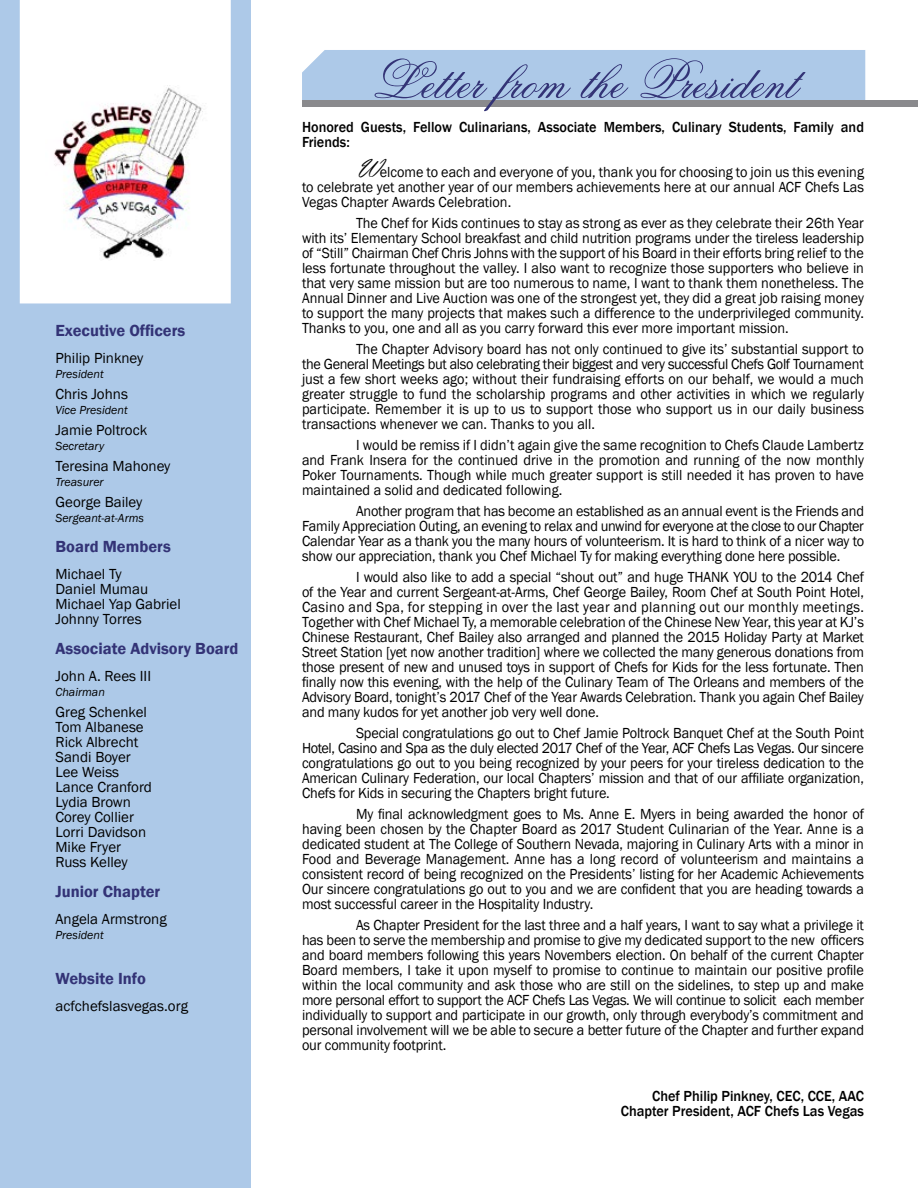
<style>
.page{position:relative;width:918px;height:1188px;background:#fff}
.page>*{position:absolute;margin:0;border:0;box-sizing:border-box;transform-origin:0 0}
.t1{font:54px "La Jolla ES";color:#333376}
.t2{font:600 16.5px "Franklin Gothic";color:#333376}
.t3{font:15px/15px "Franklin Gothic";color:#000;text-align:justify;scale:.95 1}
.t4{font:15px/15px "Franklin Gothic";color:#000}
.t5{font:500 15px/15px "Franklin Gothic";color:#000;scale:.95 1}
.t6{font:italic 12px "Franklin Gothic";color:#000}
.s1{font-family:"Vladimir Script";font-size:27px}
</style>
<div class="page">
<div style="left:302px;top:50px;width:563px;height:50px;background:#adc9e8"></div>
<div style="left:0;top:0;width:251px;height:1188px;background:#adc9e8"></div>
<div style="left:20px;top:0;width:211px;height:303px;background:#fff"></div>
<div style="left:302px;top:100px;width:616px;height:7px;background:#8a8a8d"></div>
<img style="left:46px;top:86px;width:164px;height:175px">
<p class="t2" style="left:56px;top:321px;width:131px">Executive Officers</p>
<p class="t4" style="left:56px;top:351px;width:89px">Philip Pinkney</p>
<p class="t6" style="left:56px;top:367px;width:50px">President</p>
<p class="t4" style="left:56px;top:387px;width:74px">Chris Johns</p>
<p class="t6" style="left:56px;top:403px;width:74px">Vice President</p>
<p class="t4" style="left:56px;top:423px;width:93px">Jamie Poltrock</p>
<p class="t6" style="left:56px;top:439px;width:50px">Secretary</p>
<p class="t4" style="left:56px;top:459px;width:116px">Teresina Mahoney</p>
<p class="t6" style="left:56px;top:475px;width:50px">Treasurer</p>
<p class="t4" style="left:56px;top:495px;width:88px">George Bailey</p>
<p class="t6" style="left:56px;top:511px;width:90px">Sergeant-at-Arms</p>
<p class="t2" style="left:56px;top:537px;width:117px">Board Members</p>
<p class="t4" style="left:56px;top:567px;width:127px">Michael Ty<br>Daniel Mumau<br>Michael Yap Gabriel<br>Johnny Torres</p>
<p class="t2" style="left:56px;top:639px;width:184px">Associate Advisory Board</p>
<p class="t4" style="left:56px;top:669px;width:97px">John A. Rees III</p>
<p class="t6" style="left:56px;top:685px;width:51px">Chairman</p>
<p class="t4" style="left:56px;top:705px;width:98px">Greg Schenkel<br>Tom Albanese<br>Rick Albrecht<br>Sandi Boyer<br>Lee Weiss<br>Lance Cranford<br>Lydia Brown<br>Corey Collier<br>Lorri Davidson<br>Mike Fryer<br>Russ Kelley</p>
<p class="t2" style="left:56px;top:882px;width:106px">Junior Chapter</p>
<p class="t4" style="left:56px;top:912px;width:113px">Angela Armstrong</p>
<p class="t6" style="left:56px;top:928px;width:50px">President</p>
<p class="t2" style="left:56px;top:969px;width:92px">Website Info</p>
<p class="t4" style="left:56px;top:999px;width:134px">acfchefslasvegas.org</p>
<h1 class="t1" style="left:371px;top:45px;width:427px">Letter from the President</h1>
<p class="t5" style="left:302px;top:120px;width:593px">Honored Guests, Fellow Culinarians, Associate Members, Culinary Students, Family and<br>Friends:</p>
<p class="t3" style="left:302px;top:165px;width:593px;text-indent:54px"><span class="s1">W</span>elcome to each and everyone of you, thank you for choosing to join us this evening to celebrate yet another year of our members achievements here at our annual ACF Chefs Las Vegas Chapter Awards Celebration.</p>
<p class="t3" style="left:302px;top:216px;width:593px;text-indent:54px">The Chef for Kids continues to stay as strong as ever as they celebrate their 26th Year with its’ Elementary School breakfast and child nutrition programs under the tireless leadership of “Still” Chairman Chef Chris Johns with the support of his Board in their efforts bring relief to the less fortunate throughout the valley. I also want to recognize those supporters who believe in that very same mission but are too numerous to name, I want to thank them nonetheless. The Annual Dinner and Live Auction was one of the strongest yet, they did a great job raising money to support the many projects that makes such a difference to the underprivileged community.<br>Thanks to you, one and all as you carry forward this ever more important mission.</p>
<p class="t3" style="left:302px;top:342px;width:593px;text-indent:54px">The Chapter Advisory board has not only continued to give its’ substantial support to the General Meetings but also celebrating their biggest and very successful Chefs Golf Tournament just a few short weeks ago; without their fundraising efforts on our behalf, we would a much greater struggle to fund the scholarship programs and other activities in which we regularly participate. Remember it is up to us to support those who support us in our daily business transactions whenever we can. Thanks to you all.</p>
<p class="t3" style="left:302px;top:438px;width:593px;text-indent:54px">I would be remiss if I didn’t again give the same recognition to Chefs Claude Lambertz and Frank Insera for the continued drive in the promotion and running of the now monthly Poker Tournaments. Though while much greater support is still needed it has proven to have maintained a solid and dedicated following.</p>
<p class="t3" style="left:302px;top:504px;width:593px;text-indent:54px">Another program that has become an established as an annual event is the Friends and Family Appreciation Outing, an evening to relax and unwind for everyone at the close to our Chapter Calendar Year as a thank you the many hours of volunteerism. It is hard to think of a nicer way to show our appreciation, thank you Chef Michael Ty for making everything done here possible.</p>
<p class="t3" style="left:302px;top:570px;width:593px;text-indent:54px">I would also like to add a special “shout out” and huge THANK YOU to the 2014 Chef of the Year and current Sergeant-at-Arms, Chef George Bailey, Room Chef at South Point Hotel, Casino and Spa, for stepping in over the last year and planning out our monthly meetings.<br>Together with Chef Michael Ty, a memorable celebration of the Chinese New Year, this year at KJ’s Chinese Restaurant, Chef Bailey also arranged and planned the 2015 Holiday Party at Market Street Station [yet now another tradition] where we collected the many generous donations from those present of new and unused toys in support of Chefs for Kids for the less fortunate. Then finally now this evening, with the help of the Culinary Team of The Orleans and members of the Advisory Board, tonight’s 2017 Chef of the Year Awards Celebration. Thank you again Chef Bailey and many kudos for yet another job very well done.</p>
<p class="t3" style="left:302px;top:726px;width:593px;text-indent:54px">Special congratulations go out to Chef Jamie Poltrock Banquet Chef at the South Point Hotel, Casino and Spa as the duly elected 2017 Chef of the Year, ACF Chefs Las Vegas. Our sincere congratulations go out to you being recognized by your peers for your tireless dedication to the American Culinary Federation, our local Chapters’ mission and that of our affiliate organization, Chefs for Kids in securing the Chapters bright future.</p>
<p class="t3" style="left:302px;top:807px;width:593px;text-indent:54px">My final acknowledgment goes to Ms. Anne E. Myers in being awarded the honor of having been chosen by the Chapter Board as 2017 Student Culinarian of the Year. Anne is a dedicated student at The College of Southern Nevada, majoring in Culinary Arts with a minor in Food and Beverage Management. Anne has a long record of volunteerism and maintains a consistent record of being recognized on the Presidents’ listing for her Academic Achievements Our sincere congratulations go out to you and we are confident that you are heading towards a most successful career in the Hospitality Industry.</p>
<p class="t3" style="left:302px;top:918px;width:593px;text-indent:54px">As Chapter President for the last three and a half years, I want to say what a privilege it has been to serve the membership and promise to give my dedicated support to the new officers and board members following this years Novembers election. On behalf of the current Chapter Board members, I take it upon myself to promise to continue to maintain our positive profile within the local community and ask those who are still on the sidelines, to step up and make more personal effort to support the ACF Chefs Las Vegas. We will continue to solicit each member individually to support and participate in our growth, only through everybody’s commitment and personal involvement will we be able to secure a better future of the Chapter and further expand our community footprint.</p>
<p class="t5" style="left:621px;top:1089px;width:258px;text-align:right">Chef Philip Pinkney, CEC, CCE, AAC<br>Chapter President, ACF Chefs Las Vegas</p>
</div>
